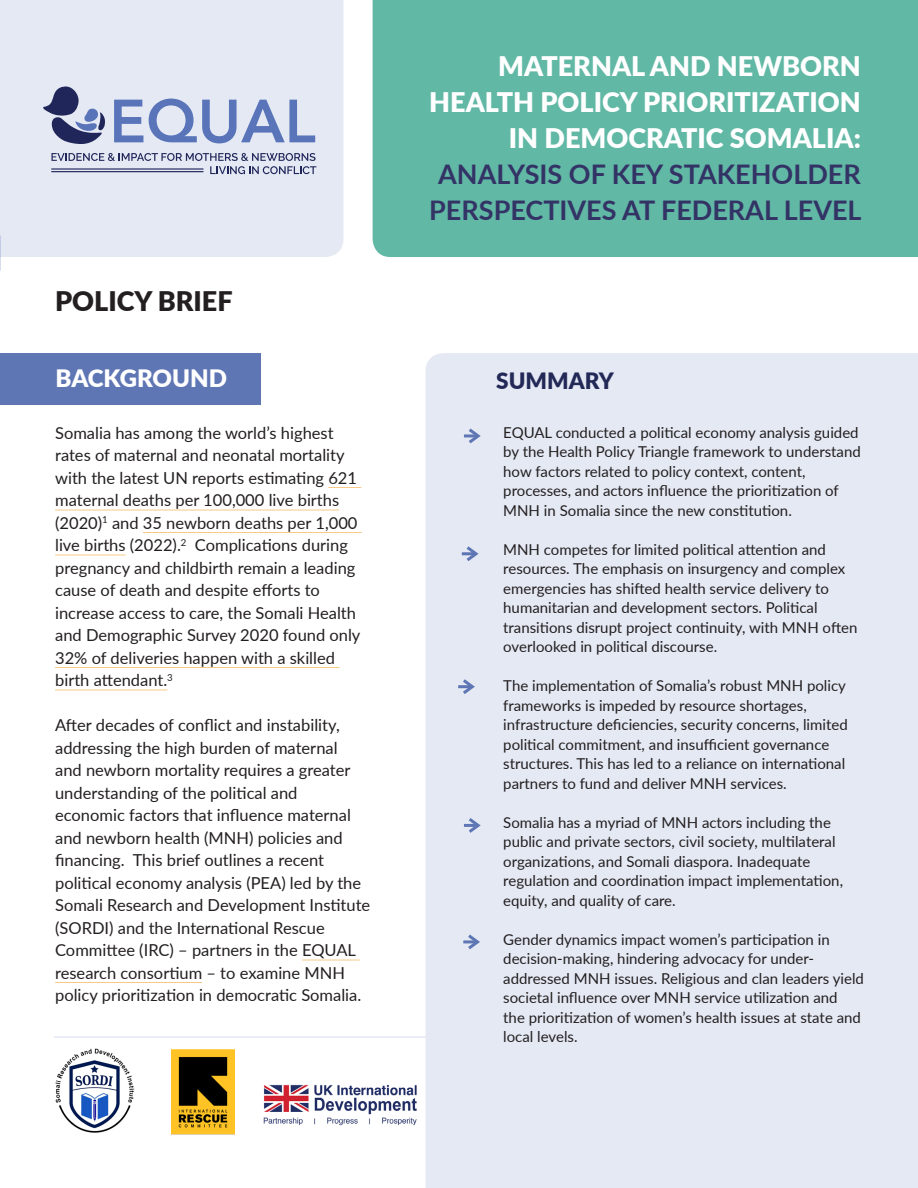
<style>
.page{position:relative;width:918px;height:1188px;background:#fff}
.page>*{position:absolute;margin:0;border:0;box-sizing:border-box;transform-origin:0 0}
.t1{font:900 27px/36px "Lato";color:#fff;text-align:right}
.t2{font:900 27px "Lato";color:#231f20}
.t3{font:900 24px "Lato";color:#fff}
.t4{font:900 22.5px "Lato";color:#232957}
.t5{font:16.5px/22.5px "Lato";color:#231f20}
.t6{font:15px/19.5px "Lato";color:#231f20}
.s1{font-weight:700;color:#336}
</style>
<div class="page">
<div style="left:0;top:354px;width:261px;height:51px;background:#5f76b4"></div>
<div style="left:373px;top:0;width:545px;height:257px;background:#61b8a5"></div>
<div style="left:0;top:0;width:343px;height:257px;background:#e4e9f4"></div>
<hr style="left:328px;top:487px;width:33px;height:1px;background:#f5ca89">
<hr style="left:55px;top:510px;width:284px;height:1px;background:#f5ca89">
<hr style="left:143px;top:532px;width:219px;height:1px;background:#f5ca89">
<hr style="left:55px;top:555px;width:71px;height:1px;background:#f5ca89">
<hr style="left:55px;top:667px;width:284px;height:1px;background:#f5ca89">
<hr style="left:55px;top:690px;width:112px;height:1px;background:#f5ca89">
<hr style="left:302px;top:960px;width:58px;height:1px;background:#f5ca89">
<hr style="left:55px;top:982px;width:147px;height:1px;background:#f5ca89">
<hr style="left:54px;top:1036px;width:810px;height:2px;background:#e4e9f4">
<img style="left:55px;top:1048px;width:80px;height:85px">
<img style="left:172px;top:1050px;width:63px;height:84px">
<svg style="left:43px;top:87px;width:63px;height:57px;background:#8d93b2"></svg>
<svg style="left:51px;top:153px;width:265px;height:21px;background:#b8bdd1"></svg>
<svg style="left:114px;top:100px;width:29px;height:42px"></svg>
<svg style="left:149px;top:99px;width:166px;height:44px;background:#adbbdc"></svg>
<hr style="left:51px;top:168px;width:153px;height:2px;background:#21265a">
<hr style="left:51px;top:171px;width:153px;height:1px;background:#21265a">
<div style="left:426px;top:353px;width:492px;height:835px;background:#e4e9f4"></div>
<hr style="left:464px;top:434px;width:14px;height:3px;background:#5f76b4">
<svg style="left:465px;top:426px;width:18px;height:20px"></svg>
<hr style="left:464px;top:824px;width:14px;height:3px;background:#5f76b4">
<svg style="left:465px;top:815px;width:18px;height:21px"></svg>
<hr style="left:463px;top:940px;width:14px;height:3px;background:#5f76b4">
<svg style="left:465px;top:932px;width:18px;height:20px"></svg>
<hr style="left:462px;top:552px;width:14px;height:3px;background:#5f76b4">
<svg style="left:463px;top:543px;width:18px;height:21px"></svg>
<img style="left:264px;top:1084px;width:153px;height:42px">
<hr style="left:458px;top:685px;width:14px;height:3px;background:#5f76b4">
<svg style="left:460px;top:676px;width:17px;height:21px"></svg>
<p class="t2" style="left:55px;top:281px;width:179px">POLICY BRIEF</p>
<p class="t3" style="left:56px;top:360px;width:173px">BACKGROUND</p>
<p class="t5" style="left:55px;top:421px;width:307px">Somalia has among the world’s highest rates of maternal and neonatal mortality with the latest UN reports estimating 621 maternal deaths per 100,000 live births (2020)<sup>1</sup> and 35 newborn deaths per 1,000 live births (2022).<sup>2</sup> Complications during pregnancy and childbirth remain a leading cause of death and despite efforts to increase access to care, the Somali Health and Demographic Survey 2020 found only 32% of deliveries happen with a skilled birth attendant.<sup>3</sup></p>
<p class="t5" style="left:55px;top:713px;width:317px">After decades of conflict and instability, addressing the high burden of maternal<br>and newborn mortality requires a greater understanding of the political and economic factors that influence maternal and newborn health (MNH) policies and financing. This brief outlines a recent political economy analysis (PEA) led by the Somali Research and Development Institute (SORDI) and the International Rescue Committee (IRC) – partners in the EQUAL research consortium – to examine MNH policy prioritization in democratic Somalia.</p>
<p class="t1" style="left:429px;top:47px;width:434px">MATERNAL AND NEWBORN<br>HEALTH POLICY PRIORITIZATION<br>IN DEMOCRATIC SOMALIA:<br><span class="s1">ANALYSIS OF KEY STAKEHOLDER<br>PERSPECTIVES AT FEDERAL LEVEL</span></p>
<p class="t4" style="left:496px;top:364px;width:119px">SUMMARY</p>
<p class="t6" style="left:503px;top:422px;width:359px">EQUAL conducted a political economy analysis guided by the Health Policy Triangle framework to understand how factors related to policy context, content, processes, and actors influence the prioritization of MNH in Somalia since the new constitution.</p>
<p class="t6" style="left:503px;top:539px;width:356px">MNH competes for limited political attention and resources. The emphasis on insurgency and complex emergencies has shifted health service delivery to humanitarian and development sectors. Political transitions disrupt project continuity, with MNH often overlooked in political discourse.</p>
<p class="t6" style="left:503px;top:675px;width:346px">The implementation of Somalia’s robust MNH policy frameworks is impeded by resource shortages, infrastructure deficiencies, security concerns, limited political commitment, and insufficient governance structures. This has led to a reliance on international partners to fund and deliver MNH services.</p>
<p class="t6" style="left:503px;top:812px;width:341px">Somalia has a myriad of MNH actors including the public and private sectors, civil society, multilateral organizations, and Somali diaspora. Inadequate regulation and coordination impact implementation, equity, and quality of care.</p>
<p class="t6" style="left:503px;top:929px;width:362px">Gender dynamics impact women’s participation in decision-making, hindering advocacy for under&shy;addressed MNH issues. Religious and clan leaders yield societal influence over MNH service utilization and<br>the prioritization of women’s health issues at state and local levels.</p>
</div>
